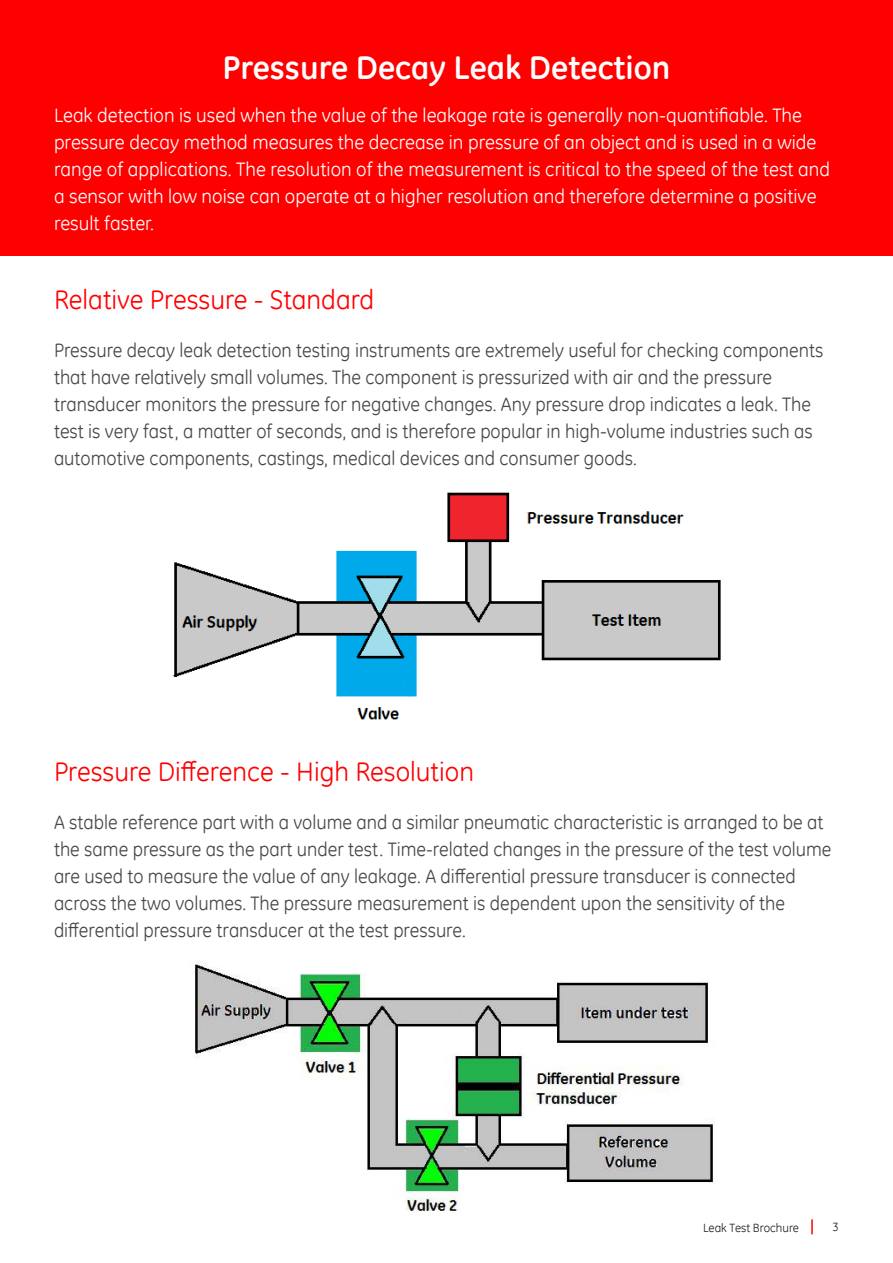
<style>
.page{position:relative;width:893px;height:1263px;background:#fff}
.page>*{position:absolute;margin:0;border:0;box-sizing:border-box;transform-origin:0 0}
.t1{font:700 33px "GE Inspira";color:#fff}
.t2{font:27px "GE Inspira";color:#f00}
.t3{font:19.5px/27px "GE Inspira";color:#474749}
.t4{font:19.5px/27px "GE Inspira";color:#fff}
.t5{font:12px "GE Inspira";color:#221f1f}
</style>
<div class="page">
<svg style="left:811px;top:1219px;width:2px;height:15px"></svg>
<div style="left:0;top:0;width:893px;height:256px;background:#f00"></div>
<img style="left:173px;top:492px;width:548px;height:228px">
<img style="left:194px;top:962px;width:521px;height:249px">
<h1 class="t1" style="left:223px;top:54px;width:449px">Pressure Decay Leak Detection</h1>
<p class="t4" style="left:54px;top:101px;width:778px">Leak detection is used when the value of the leakage rate is generally non-quantifiable. The pressure decay method measures the decrease in pressure of an object and is used in a wide range of applications. The resolution of the measurement is critical to the speed of the test and a sensor with low noise can operate at a higher resolution and therefore determine a positive result faster.</p>
<h2 class="t2" style="left:54px;top:282px;width:322px">Relative Pressure - Standard</h2>
<p class="t3" style="left:54px;top:337px;width:771px">Pressure decay leak detection testing instruments are extremely useful for checking components that have relatively small volumes. The component is pressurized with air and the pressure transducer monitors the pressure for negative changes. Any pressure drop indicates a leak. The test is very fast, a matter of seconds, and is therefore popular in high-volume industries such as automotive components, castings, medical devices and consumer goods.</p>
<h2 class="t2" style="left:54px;top:754px;width:422px">Pressure Difference - High Resolution</h2>
<p class="t3" style="left:54px;top:808px;width:779px">A stable reference part with a volume and a similar pneumatic characteristic is arranged to be at the same pressure as the part under test. Time-related changes in the pressure of the test volume are used to measure the value of any leakage. A differential pressure transducer is connected across the two volumes. The pressure measurement is dependent upon the sensitivity of the differential pressure transducer at the test pressure.</p>
<p class="t5" style="left:703px;top:1221px;width:98px">Leak Test Brochure</p>
<p class="t5" style="left:833px;top:1220px;width:8px">3</p>
</div>
